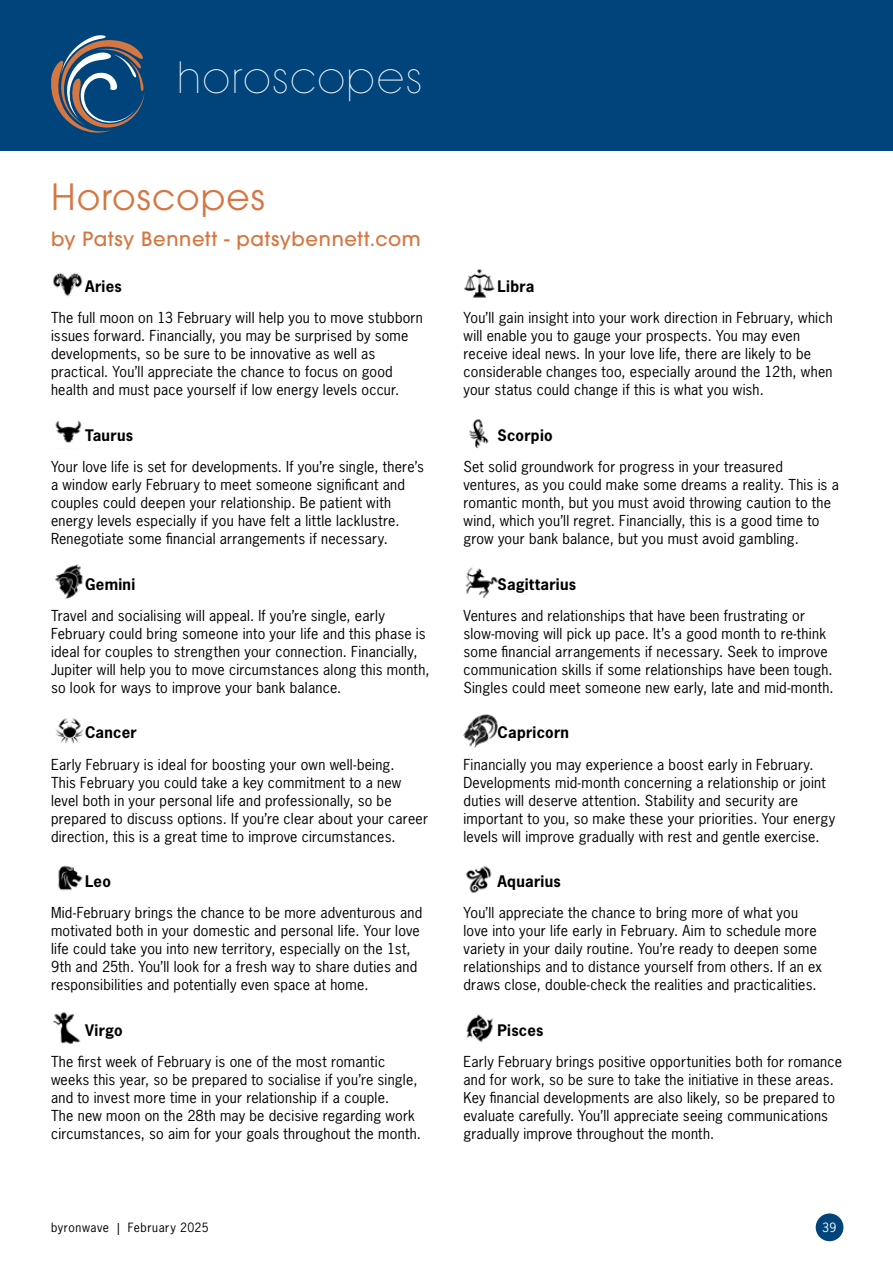
<style>
.page{position:relative;width:893px;height:1263px;background:#fff}
.page>*{position:absolute;margin:0;border:0;box-sizing:border-box;transform-origin:0 0}
.t1{font:36px "ITC Avant Garde Pro";letter-spacing:.03em;color:#d67640}
.t2{font:31.5px "Bondoluo Peek";letter-spacing:.09em;color:#fff}
.t3{font:500 19.5px "ITC Avant Garde Pro";letter-spacing:.035em;color:#d67640}
.t4{font:700 15px "News Gothic Std";letter-spacing:.02em;color:#000}
.t5{font:14.25px/18px "News Gothic Std";letter-spacing:.02em;color:#000}
.t6{font:12px "News Gothic Std";letter-spacing:.045em;color:#000}
.t7{font:12px "News Gothic Std";color:#fff}
</style>
<div class="page">
<div style="left:816px;top:1213px;width:27px;height:28px;background:#00447c;border-radius:50%"></div>
<img style="left:53px;top:272px;width:30px;height:25px">
<img style="left:55px;top:420px;width:27px;height:23px">
<img style="left:55px;top:564px;width:28px;height:34px">
<img style="left:55px;top:718px;width:29px;height:26px">
<img style="left:58px;top:865px;width:25px;height:26px">
<img style="left:53px;top:1012px;width:28px;height:32px">
<img style="left:464px;top:269px;width:31px;height:29px">
<img style="left:469px;top:419px;width:20px;height:30px">
<img style="left:465px;top:567px;width:32px;height:31px">
<img style="left:463px;top:714px;width:34px;height:33px">
<img style="left:466px;top:866px;width:26px;height:27px">
<img style="left:466px;top:1014px;width:27px;height:28px">
<div style="left:0;top:0;width:893px;height:151px;background:#00447c"></div>
<svg style="left:51px;top:35px;width:94px;height:98px"></svg>
<h2 class="t2" style="left:179px;top:60px;width:244px">horoscopes</h2>
<h1 class="t1" style="left:51px;top:175px;width:215px">Horoscopes</h1>
<h3 class="t3" style="left:51px;top:226px;width:371px">by Patsy Bennett - patsybennett.com</h3>
<p class="t4" style="left:85px;top:276px;width:38px">Aries</p>
<p class="t5" style="left:51px;top:309px;width:373px">The full moon on 13 February will help you to move stubborn issues forward. Financially, you may be surprised by some developments, so be sure to be innovative as well as practical. You’ll appreciate the chance to focus on good health and must pace yourself if low energy levels occur.</p>
<p class="t4" style="left:85px;top:425px;width:50px">Taurus</p>
<p class="t5" style="left:51px;top:457px;width:374px">Your love life is set for developments. If you’re single, there’s a window early February to meet someone significant and couples could deepen your relationship. Be patient with energy levels especially if you have felt a little lacklustre.<br>Renegotiate some financial arrangements if necessary.</p>
<p class="t4" style="left:85px;top:574px;width:52px">Gemini</p>
<p class="t5" style="left:51px;top:606px;width:380px">Travel and socialising will appeal. If you’re single, early February could bring someone into your life and this phase is ideal for couples to strengthen your connection. Financially, Jupiter will help you to move circumstances along this month, so look for ways to improve your bank balance.</p>
<p class="t4" style="left:85px;top:723px;width:53px">Cancer</p>
<p class="t5" style="left:51px;top:755px;width:378px">Early February is ideal for boosting your own well-being.<br>This February you could take a key commitment to a new level both in your personal life and professionally, so be prepared to discuss options. If you’re clear about your career direction, this is a great time to improve circumstances.</p>
<p class="t4" style="left:85px;top:871px;width:27px">Leo</p>
<p class="t5" style="left:51px;top:904px;width:373px">Mid-February brings the chance to be more adventurous and motivated both in your domestic and personal life. Your love life could take you into new territory, especially on the 1st, 9th and 25th. You’ll look for a fresh way to share duties and responsibilities and potentially even space at home.</p>
<p class="t4" style="left:85px;top:1020px;width:39px">Virgo</p>
<p class="t5" style="left:51px;top:1053px;width:371px">The first week of February is one of the most romantic weeks this year, so be prepared to socialise if you’re single, and to invest more time in your relationship if a couple.<br>The new moon on the 28th may be decisive regarding work circumstances, so aim for your goals throughout the month.</p>
<p class="t4" style="left:498px;top:276px;width:38px">Libra</p>
<p class="t5" style="left:463px;top:309px;width:371px">You’ll gain insight into your work direction in February, which will enable you to gauge your prospects. You may even receive ideal news. In your love life, there are likely to be considerable changes too, especially around the 12th, when your status could change if this is what you wish.</p>
<p class="t4" style="left:498px;top:425px;width:57px">Scorpio</p>
<p class="t5" style="left:463px;top:457px;width:377px">Set solid groundwork for progress in your treasured ventures, as you could make some dreams a reality. This is a romantic month, but you must avoid throwing caution to the wind, which you’ll regret. Financially, this is a good time to grow your bank balance, but you must avoid gambling.</p>
<p class="t4" style="left:498px;top:574px;width:80px">Sagittarius</p>
<p class="t5" style="left:463px;top:606px;width:372px">Ventures and relationships that have been frustrating or slow-moving will pick up pace. It’s a good month to re-think some financial arrangements if necessary. Seek to improve communication skills if some relationships have been tough.<br>Singles could meet someone new early, late and mid-month.</p>
<p class="t4" style="left:498px;top:723px;width:73px">Capricorn</p>
<p class="t5" style="left:463px;top:755px;width:373px">Financially you may experience a boost early in February.<br>Developments mid-month concerning a relationship or joint duties will deserve attention. Stability and security are important to you, so make these your priorities. Your energy levels will improve gradually with rest and gentle exercise.</p>
<p class="t4" style="left:498px;top:871px;width:65px">Aquarius</p>
<p class="t5" style="left:463px;top:904px;width:360px">You’ll appreciate the chance to bring more of what you love into your life early in February. Aim to schedule more variety in your daily routine. You’re ready to deepen some relationships and to distance yourself from others. If an ex draws close, double-check the realities and practicalities.</p>
<p class="t4" style="left:498px;top:1020px;width:47px">Pisces</p>
<p class="t5" style="left:463px;top:1053px;width:380px">Early February brings positive opportunities both for romance and for work, so be sure to take the initiative in these areas.<br>Key financial developments are also likely, so be prepared to evaluate carefully. You’ll appreciate seeing communications gradually improve throughout the month.</p>
<p class="t6" style="left:51px;top:1220px;width:159px">byronwave | February 2025</p>
<p class="t7" style="left:822px;top:1220px;width:16px">39</p>
</div>
